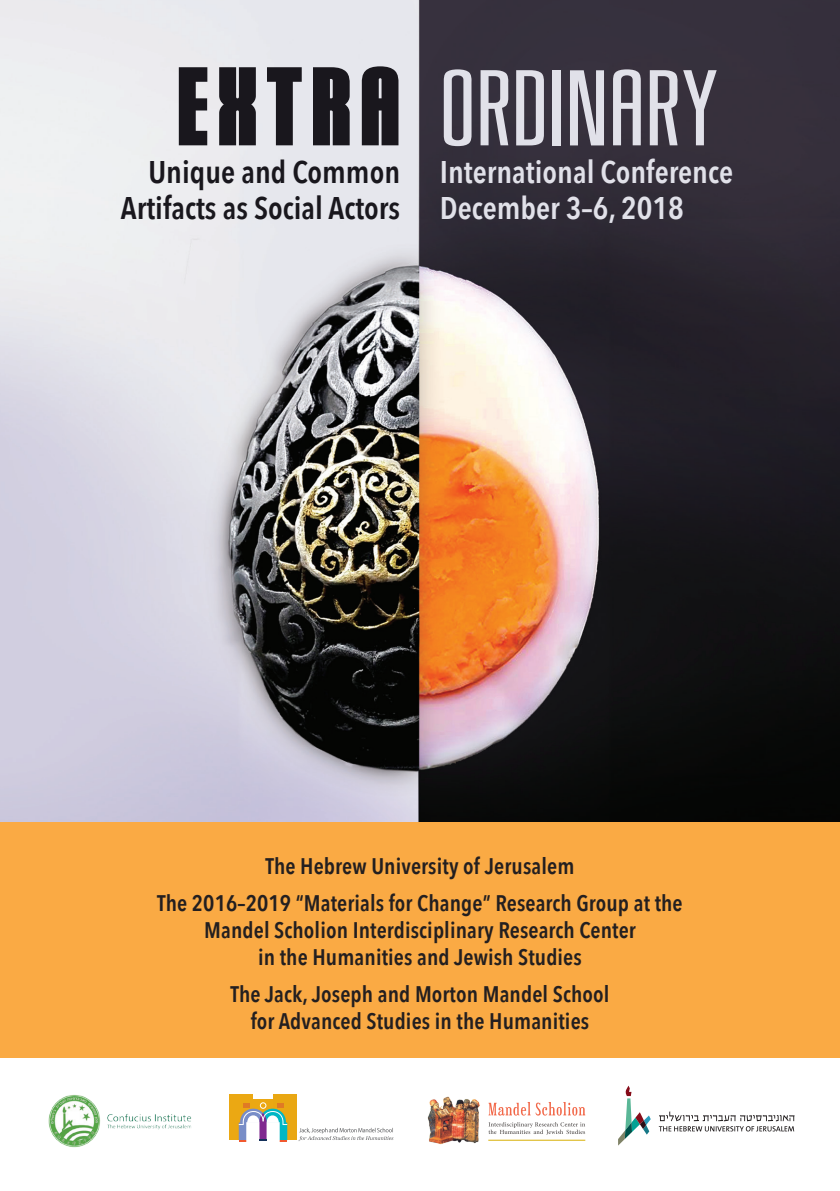
<style>
.page{position:relative;width:840px;height:1191px;background:#fff}
.page>*{position:absolute;margin:0;border:0;box-sizing:border-box;transform-origin:0 0}
.t1{font:112.6px "House Gothic Light One";letter-spacing:.01em;color:#e1e1e9}
.t2{font:600 31.2px/36px "Avenir Next Condensed";color:#e1e1e9}
.t3{font:600 31.2px/36px "Avenir Next Condensed";color:#19171d;text-align:right}
.t4{font:600 22.4px/27px "Avenir Next Condensed";letter-spacing:.005em;color:#231f20;text-align:center}
.s1{font-family:"House Gothic";font-weight:900;color:#19171d}
</style>
<div class="page">
<img style="left:0;top:0;width:839px;height:822px">
<div style="left:0;top:822px;width:839px;height:235px;background:#faaa44"></div>
<div style="left:230px;top:1094px;width:23px;height:46px;background:#eba813"></div>
<div style="left:252px;top:1099px;width:21px;height:15px;background:#eba813"></div>
<div style="left:273px;top:1094px;width:23px;height:46px;background:#e9a713"></div>
<svg style="left:239px;top:1102px;width:48px;height:39px"></svg>
<svg style="left:298px;top:1127px;width:95px;height:14px"></svg>
<img style="left:427px;top:1096px;width:53px;height:49px">
<hr style="left:488px;top:1139px;width:97px;height:1px;background:#ddb925">
<svg style="left:488px;top:1102px;width:97px;height:13px"></svg>
<svg style="left:488px;top:1122px;width:97px;height:13px"></svg>
<svg style="left:658px;top:1111px;width:136px;height:20px"></svg>
<svg style="left:618px;top:1085px;width:32px;height:60px"></svg>
<img style="left:48px;top:1095px;width:143px;height:53px">
<p class="t1" style="left:177px;top:44px;width:542px"><span class="s1">EXTRA</span> ORDINARY</p>
<p class="t3" style="left:121px;top:154px;width:280px">Unique and Common<br>Artifacts as Social Actors</p>
<p class="t2" style="left:439px;top:154px;width:294px">International Conference<br>December 3–6, 2018</p>
<p class="t4" style="left:265px;top:851px;width:310px">The Hebrew University of Jerusalem</p>
<p class="t4" style="left:157px;top:888px;width:526px">The 2016–2019 “Materials for Change” Research Group at the<br>Mandel Scholion Interdisciplinary Research Center<br>in the Humanities and Jewish Studies</p>
<p class="t4" style="left:230px;top:980px;width:380px">The Jack, Joseph and Morton Mandel School for Advanced Studies in the Humanities</p>
</div>
